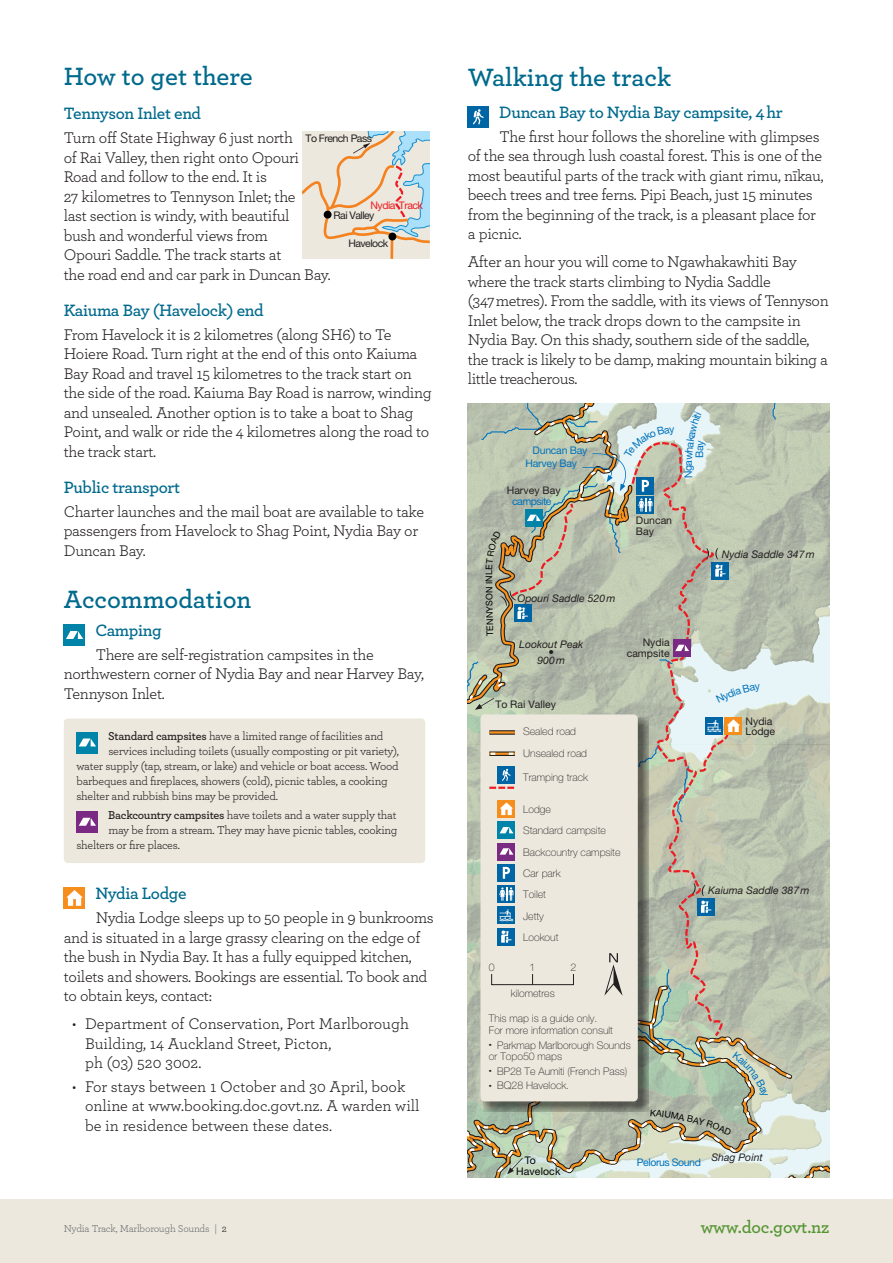
<style>
.page{position:relative;width:893px;height:1263px;background:#fff}
.page>*{position:absolute;margin:0;border:0;box-sizing:border-box;transform-origin:0 0}
.t1{font:600 26.25px "Archer";color:#006a8d}
.t2{font:600 18px "Archer";letter-spacing:-.01em;color:#549532}
.t3{font:600 17.25px "Archer";letter-spacing:-.02em;color:#006a8d}
.t4{font:16.2px/19.5px "Archer";letter-spacing:-.02em;color:#231f20}
.t5{font:16.2px/19.5px "Archer";color:#231f20}
.t6{font:12px "Archer";letter-spacing:-.02em;color:#231f20}
.t7{font:italic 11.25px "Helvetica Neue LT Std";color:#231f20}
.t8{font:100 10.5px/21.3px "Helvetica Neue LT Std";color:#231f20}
.t9{font:italic 10.5px "Helvetica Neue LT Std";color:#231f20}
.t10{font:10.5px/10.4px "Helvetica Neue LT Std";color:#231f20}
.t11{font:10.5px/13.2px "Helvetica Neue LT Std";letter-spacing:-.04em;color:#0072bc}
.t12{font:10.5px "Archer";letter-spacing:-.03em;color:#6c6d70}
.t13{font:10.5px "Helvetica Neue LT Std";letter-spacing:-.05em;color:#231f20}
.t14{font:10.5px "Helvetica Neue LT Std";letter-spacing:-.05em;color:#ee1d23}
.t15{font:10.5px/10.5px "Helvetica Neue LT Std";letter-spacing:.01em;color:#000}
.t16{font:9px "Helvetica Neue LT Std";color:#000}
.t17{font:100 6px "Helvetica Neue LT Std";color:#231f20}
.s1{font-weight:600}
.s2{color:#231f20}
</style>
<div class="page">
<div style="left:0;top:1199px;width:893px;height:64px;background:#ece8dd"></div>
<div style="left:64px;top:624px;width:21px;height:22px;background:#0083a9"></div>
<svg style="left:66px;top:631px;width:17px;height:8px"></svg>
<div style="left:64px;top:718px;width:361px;height:145px;background:#ece8dd;border-radius:4px"></div>
<div style="left:77px;top:732px;width:21px;height:21px;background:#0083a9"></div>
<svg style="left:79px;top:738px;width:17px;height:8px"></svg>
<div style="left:77px;top:811px;width:21px;height:21px;background:#7b2a83"></div>
<svg style="left:79px;top:818px;width:17px;height:8px"></svg>
<div style="left:64px;top:887px;width:21px;height:22px;background:#f68e1e"></div>
<svg style="left:66px;top:890px;width:17px;height:16px"></svg>
<div style="left:468px;top:106px;width:21px;height:22px;background:#0065a4"></div>
<svg style="left:473px;top:109px;width:11px;height:15px"></svg>
<div style="left:302px;top:131px;width:128px;height:128px;background:#ece8dd"></div>
<hr style="left:390px;top:235px;width:3px;height:24px;background:#f58220">
<svg style="left:302px;top:131px;width:128px;height:116px"></svg>
<svg style="left:468px;top:404px;width:361px;height:774px;background:#bcc4b2"></svg>
<svg style="left:648px;top:833px;width:75px;height:34px;background:#c4c1ab"></svg>
<div style="left:480px;top:714px;width:158px;height:387px;background:#ece8dd;border-radius:4px"></div>
<div style="left:498px;top:864px;width:17px;height:17px;background:#0065a4"></div>
<svg style="left:498px;top:833px;width:17px;height:6px"></svg>
<div style="left:498px;top:843px;width:17px;height:17px;background:#7b2a83"></div>
<svg style="left:500px;top:848px;width:13px;height:7px"></svg>
<svg style="left:483px;top:867px;width:313px;height:311px"></svg>
<svg style="left:468px;top:404px;width:292px;height:429px;background:#bfc4b4"></svg>
<h1 class="t1" style="left:64px;top:56px;width:190px">How to get there</h1>
<p class="t3" style="left:64px;top:101px;width:139px">Tennyson Inlet end</p>
<p class="t4" style="left:64px;top:127px;width:269px">Turn off State Highway 6 just north<br>of Rai Valley, then right onto Opouri Road and follow to the end. It is<br>27 kilometres to Tennyson Inlet; the<br>last section is windy, with beautiful<br>bush and wonderful views from<br>Opouri Saddle. The track starts at<br>the road end and car park in Duncan Bay.</p>
<p class="t3" style="left:64px;top:297px;width:201px">Kaiuma Bay (Havelock) end</p>
<p class="t4" style="left:64px;top:324px;width:369px">From Havelock it is 2 kilometres (along SH6) to Te Hoiere Road. Turn right at the end of this onto Kaiuma Bay Road and travel 15 kilometres to the track start on the side of the road. Kaiuma Bay Road is narrow, winding and unsealed. Another option is to take a boat to Shag Point, and walk or ride the 4 kilometres along the road to the track start.</p>
<p class="t3" style="left:64px;top:474px;width:118px">Public transport</p>
<p class="t4" style="left:64px;top:501px;width:362px">Charter launches and the mail boat are available to take passengers from Havelock to Shag Point, Nydia Bay or<br>Duncan Bay.</p>
<h1 class="t1" style="left:64px;top:580px;width:189px">Accommodation</h1>
<p class="t3" style="left:95px;top:617px;width:68px">Camping</p>
<p class="t4" style="left:64px;top:644px;width:362px;text-indent:32px">There are self-registration campsites in the northwestern corner of Nydia Bay and near Harvey Bay,<br>Tennyson Inlet.</p>
<p class="t6" style="left:108px;top:727px;width:277px"><span class="s1">Standard campsites</span> have a limited range of facilities and</p>
<p class="t6" style="left:108px;top:742px;width:292px">services including toilets (usually composting or pit variety),</p>
<p class="t6" style="left:77px;top:757px;width:324px">water supply (tap, stream, or lake) and vehicle or boat access. Wood</p>
<p class="t6" style="left:77px;top:772px;width:313px">barbeques and fireplaces, showers (cold), picnic tables, a cooking</p>
<p class="t6" style="left:77px;top:787px;width:203px">shelter and rubbish bins may be provided.</p>
<p class="t6" style="left:108px;top:807px;width:290px"><span class="s1">Backcountry campsites</span> have toilets and a water supply that</p>
<p class="t6" style="left:108px;top:822px;width:291px">may be from a stream. They may have picnic tables, cooking</p>
<p class="t6" style="left:77px;top:837px;width:105px">shelters or fire places.</p>
<p class="t3" style="left:95px;top:881px;width:93px">Nydia Lodge</p>
<p class="t4" style="left:64px;top:907px;width:371px;text-indent:32px">Nydia Lodge sleeps up to 50 people in 9 bunkrooms and is situated in a large grassy clearing on the edge of the bush in Nydia Bay. It has a fully equipped kitchen, toilets and showers. Bookings are essential. To book and to obtain keys, contact:</p>
<p class="t5" style="left:85px;top:1013px;width:325px;text-indent:-13px">• Department of Conservation, Port Marlborough<br>Building, 14 Auckland Street, Picton,<br>ph (03) 520 3002.</p>
<p class="t5" style="left:85px;top:1076px;width:336px;text-indent:-13px">• For stays between 1 October and 30 April, book online at www.booking.doc.govt.nz. A warden will be in residence between these dates.</p>
<p class="t13" style="left:306px;top:132px;width:68px">To French Pass</p>
<p class="t14" style="left:371px;top:199px;width:54px">Nydia Track</p>
<p class="t13" style="left:334px;top:209px;width:42px">Rai Valley</p>
<p class="t13" style="left:348px;top:237px;width:41px">Havelock</p>
<h1 class="t1" style="left:468px;top:58px;width:205px">Walking the track</h1>
<p class="t3" style="left:499px;top:99px;width:285px">Duncan Bay to Nydia Bay campsite, 4 hr</p>
<p class="t4" style="left:468px;top:126px;width:357px;text-indent:32px">The first hour follows the shoreline with glimpses of the sea through lush coastal forest. This is one of the most beautiful parts of the track with giant rimu, nīkau, beech trees and tree ferns. Pipi Beach, just 15 minutes from the beginning of the track, is a pleasant place for a picnic.</p>
<p class="t4" style="left:468px;top:251px;width:362px">After an hour you will come to Ngawhakawhiti Bay where the track starts climbing to Nydia Saddle<br>(347 metres). From the saddle, with its views of Tennyson Inlet below, the track drops down to the campsite in Nydia Bay. On this shady, southern side of the saddle, the track is likely to be damp, making mountain biking a little treacherous.</p>
<p class="t11" style="left:525px;top:444px;width:63px;text-indent:7px">Duncan Bay<br>Harvey Bay</p>
<p class="t16" style="left:484px;top:584px;width:16px;rotate:-90deg">NI L</p>
<p class="t16" style="left:485px;top:636px;width:51px;rotate:-91deg">TENNYSON</p>
<p class="t10" style="left:507px;top:485px;width:55px">Harvey Bay</p>
<p class="t11" style="left:512px;top:494px;width:41px">campsite</p>
<p class="t10" style="left:636px;top:515px;width:38px">Duncan<br>Bay</p>
<p class="t9" style="left:517px;top:592px;width:100px">Opouri Saddle 520m</p>
<p class="t9" style="left:519px;top:638px;width:65px">Lookout Peak</p>
<p class="t7" style="left:548px;top:645px;width:7px">•</p>
<p class="t9" style="left:537px;top:653px;width:29px">900m</p>
<p class="t10" style="left:627px;top:637px;width:44px;text-align:right">Nydia campsite</p>
<p class="t10" style="left:495px;top:699px;width:62px">To Rai Valley</p>
<p class="t8" style="left:489px;top:957px;width:7px">0</p>
<p class="t8" style="left:523px;top:720px;width:65px;line-height:22.2px">Sealed road<br>Unsealed road</p>
<p class="t8" style="left:523px;top:767px;width:66px">Tramping track</p>
<p class="t8" style="left:523px;top:799px;width:99px">Lodge<br>Standard campsite<br>Backcountry campsite<br>Car park<br>Toilet<br>Jetty<br>Lookout</p>
<p class="t8" style="left:530px;top:957px;width:7px">1</p>
<p class="t8" style="left:570px;top:957px;width:7px">2</p>
<p class="t8" style="left:511px;top:982px;width:45px">kilometres</p>
<p class="t8" style="left:489px;top:1012px;width:126px;line-height:12px">This map is a guide only.<br>For more information consult</p>
<p class="t8" style="left:489px;top:1039px;width:143px;line-height:12px;text-indent:8px">Parkmap Marlborough Sounds or Topo50 maps</p>
<p class="t8" style="left:497px;top:1064px;width:132px;line-height:14.4px">BP28 Te Aumiti (French Pass)<br>BQ28 Havelock.</p>
<p class="t17" style="left:489px;top:1041px;width:4px">•</p>
<p class="t17" style="left:489px;top:1068px;width:4px">•</p>
<p class="t17" style="left:489px;top:1082px;width:4px">•</p>
<p class="t11" style="left:693px;top:457px;width:9px;rotate:-90deg">B</p>
<p class="t11" style="left:681px;top:471px;width:8px;rotate:-90deg">g</p>
<p class="t9" style="left:722px;top:547px;width:94px">Nydia Saddle 347m</p>
<p class="t10" style="left:745px;top:716px;width:31px">Nydia<br>Lodge</p>
<p class="t9" style="left:708px;top:884px;width:103px">Kaiuma Saddle 387m</p>
<p class="t15" style="left:516px;top:1155px;width:46px;text-indent:8px">To<br>Havelock</p>
<p class="t11" style="left:637px;top:1155px;width:65px">Pelorus Sound</p>
<p class="t9" style="left:711px;top:1151px;width:53px">Shag Point</p>
<p class="t12" style="left:64px;top:1221px;width:165px">Nydia Track, Marlborough Sounds | <span class="s2">2</span></p>
<p class="t2" style="left:701px;top:1214px;width:130px">www.doc.govt.nz</p>
</div>
